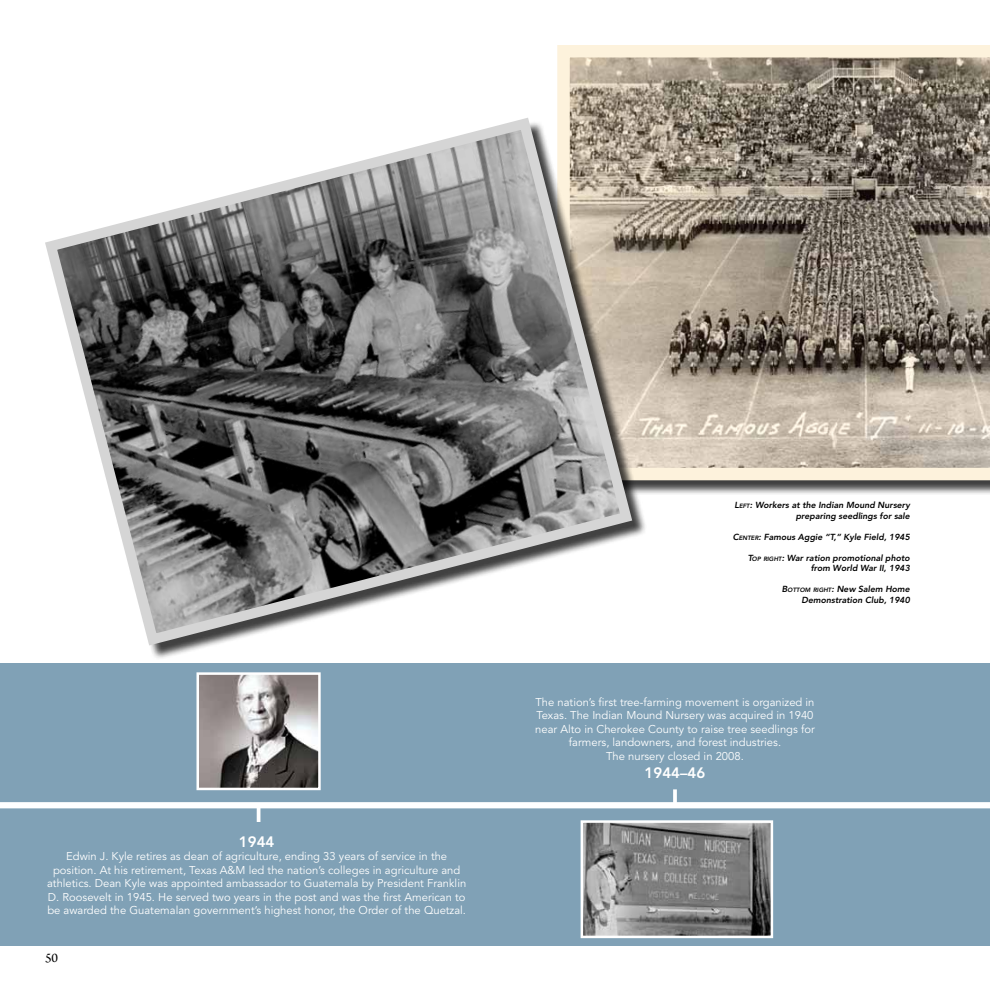
<style>
.page{position:relative;width:990px;height:990px;background:#fff}
.page>*{position:absolute;margin:0;border:0;box-sizing:border-box;transform-origin:0 0}
.t1{font:800 15px "Avenir";color:#fff}
.t2{font:13.75px "Arno Pro";color:#000}
.t3{font:11.25px/13.5px "Avenir";color:#fff;text-align:center}
.t4{font:italic 800 8.75px/10.5px "Avenir";color:#000;text-align:right}
.s1{font-size:6.12px}
</style>
<div class="page">
<div style="left:0;top:664px;width:990px;height:282px;background:#80a1b6"></div>
<div style="left:0;top:802px;width:990px;height:6px;background:#fff"></div>
<img style="left:199px;top:675px;width:119px;height:112px">
<div style="left:196px;top:672px;width:125px;height:118px;border:2px solid #fff"></div>
<svg style="left:673px;top:789px;width:4px;height:13px"></svg>
<img style="left:584px;top:823px;width:186px;height:112px">
<div style="left:581px;top:820px;width:192px;height:118px;border:2px solid #fff"></div>
<hr style="left:257px;top:804px;width:3px;height:18px;background:#fff">
<div style="left:559px;top:47px;width:431px;height:449px;background:#000;opacity:.75"></div>
<svg style="left:557px;top:45px;width:433px;height:435px;background:#9e9486"></svg>
<div style="left:48px;top:120px;width:599px;height:540px;background:#000;opacity:.75"></div>
<svg style="left:45px;top:112px;width:593px;height:540px"></svg>
<h1 class="t1" style="left:239px;top:833px;width:37px">1944</h1>
<p class="t3" style="left:47px;top:850px;width:421px">Edwin J. Kyle retires as dean of agriculture, ending 33 years of service in the position. At his retirement, Texas A&amp;M led the nation’s colleges in agriculture and athletics. Dean Kyle was appointed ambassador to Guatemala by President Franklin D. Roosevelt in 1945. He served two years in the post and was the first American to be awarded the Guatemalan government’s highest honor, the Order of the Quetzal.</p>
<p class="t2" style="left:45px;top:950px;width:15px">50</p>
<p class="t4" style="left:735px;top:500px;width:177px">L<span class="s1">EFT</span>: Workers at the Indian Mound Nursery preparing seedlings for sale</p>
<p class="t4" style="left:733px;top:531px;width:179px">C<span class="s1">ENTER</span>: Famous Aggie “T,” Kyle Field, 1945</p>
<p class="t4" style="left:748px;top:552px;width:163px">T<span class="s1">OP RIGHT</span>: War ration promotional photo from World War II, 1943</p>
<p class="t4" style="left:782px;top:584px;width:129px">B<span class="s1">OTTOM RIGHT</span>: New Salem Home<br>Demonstration Club, 1940</p>
<p class="t3" style="left:535px;top:696px;width:281px">The nation’s first tree-farming movement is organized in Texas. The Indian Mound Nursery was acquired in 1940 near Alto in Cherokee County to raise tree seedlings for farmers, landowners, and forest industries.<br>The nursery closed in 2008.</p>
<h1 class="t1" style="left:645px;top:764px;width:62px">1944–46</h1>
</div>
